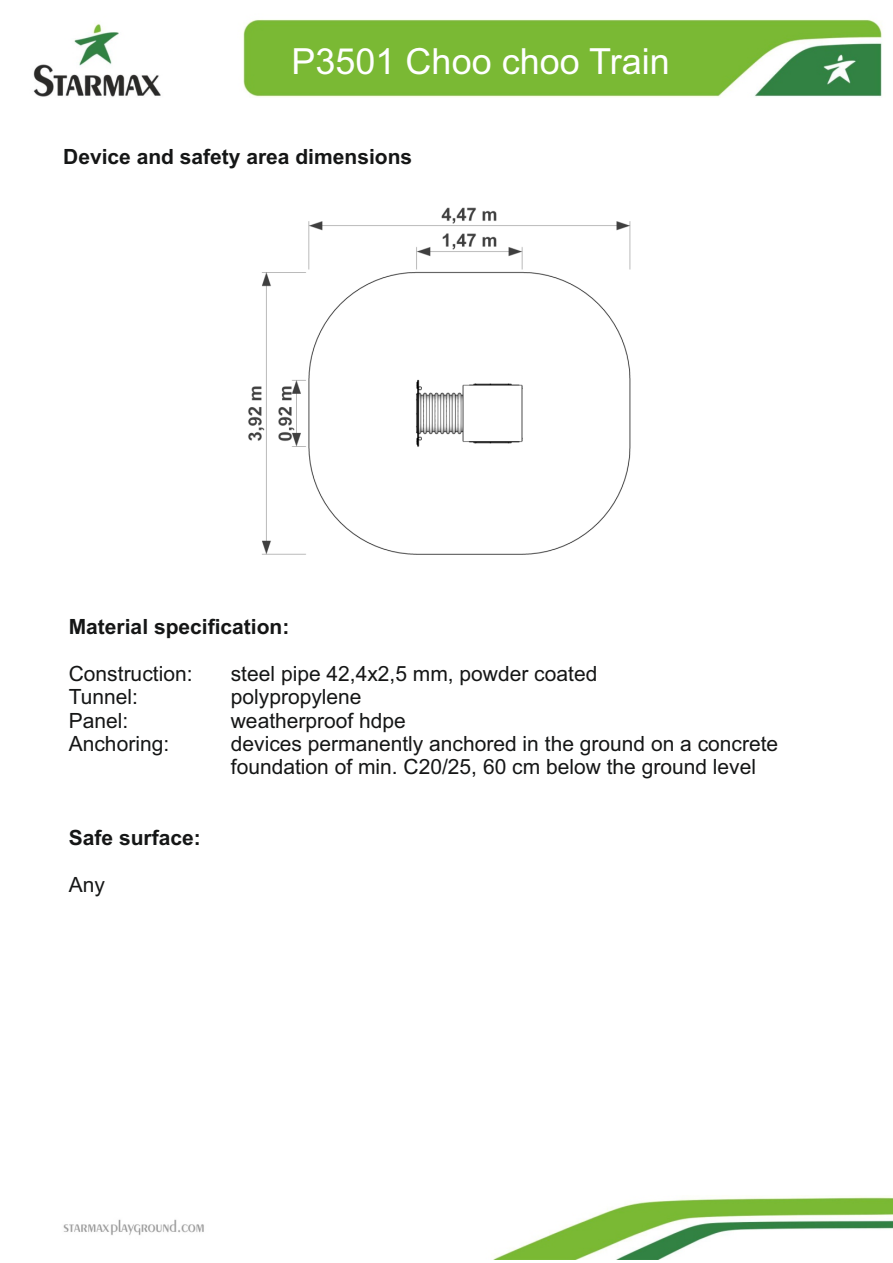
<style>
.page{position:relative;width:893px;height:1263px;background:#fff}
.page>*{position:absolute;margin:0;border:0;box-sizing:border-box;transform-origin:0 0}
.t1{font:36px "Arial";color:#fff}
.t2{font:21px/23.4px "Arial";color:#151616}
.t3{font:700 21px "Arial";color:#151616}
</style>
<div class="page">
<img style="left:63px;top:1196px;width:830px;height:64px">
<img style="left:33px;top:19px;width:849px;height:78px">
<img style="left:248px;top:207px;width:383px;height:348px">
<h1 class="t1" style="left:292px;top:48px;width:380px">P3501 Choo choo Train</h1>
<p class="t3" style="left:63px;top:148px;width:350px">Device and safety area dimensions</p>
<p class="t3" style="left:69px;top:618px;width:222px">Material specification:</p>
<p class="t2" style="left:69px;top:663px;width:125px">Construction:</p>
<p class="t2" style="left:231px;top:663px;width:368px">steel pipe 42,4x2,5 mm, powder coated</p>
<p class="t2" style="left:69px;top:687px;width:71px">Tunnel:</p>
<p class="t2" style="left:231px;top:687px;width:132px">polypropylene</p>
<p class="t2" style="left:69px;top:710px;width:61px">Panel:</p>
<p class="t2" style="left:231px;top:710px;width:177px">weatherproof hdpe</p>
<p class="t2" style="left:69px;top:734px;width:102px">Anchoring:</p>
<p class="t2" style="left:231px;top:734px;width:549px">devices permanently anchored in the ground on a concrete foundation of min. C20/25, 60 cm below the ground level</p>
<p class="t3" style="left:69px;top:829px;width:133px">Safe surface:</p>
<p class="t2" style="left:69px;top:875px;width:38px">Any</p>
</div>
